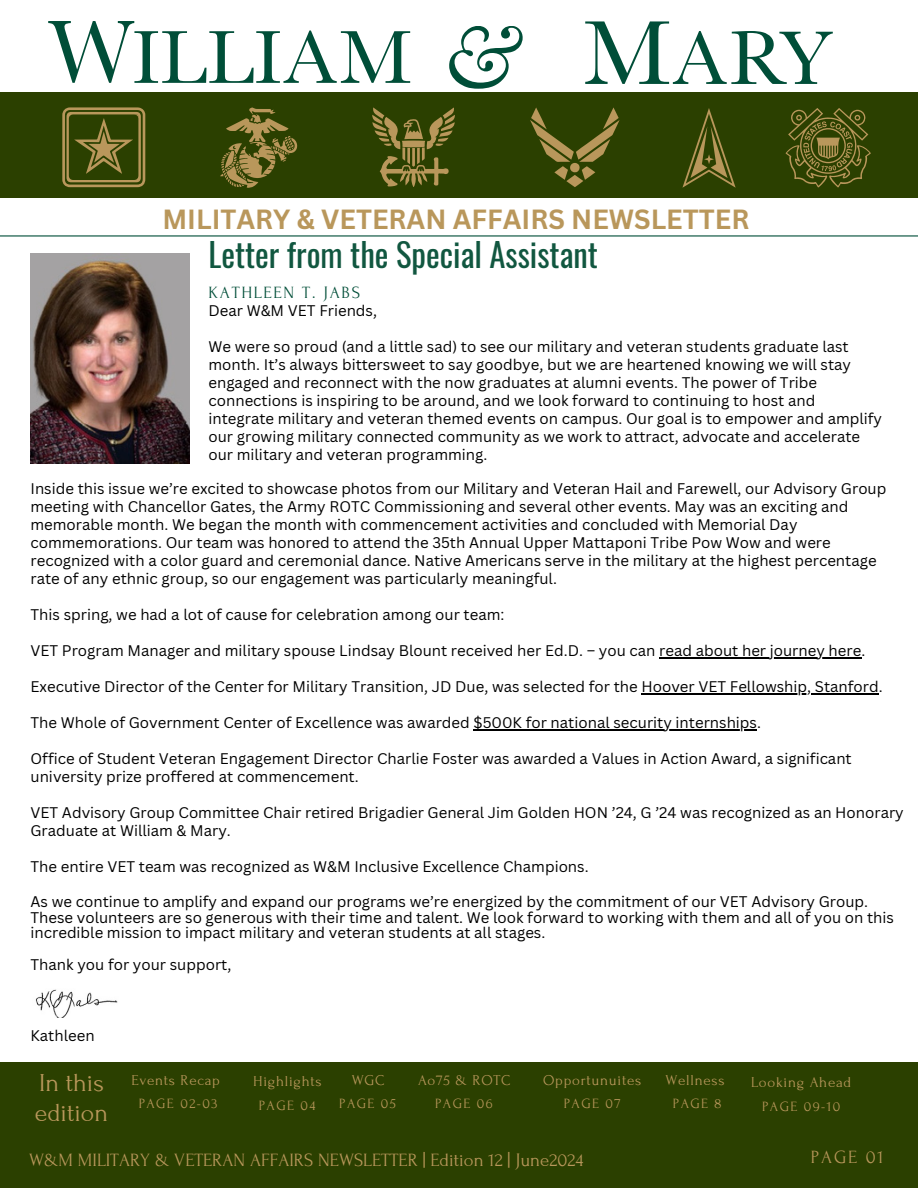
<style>
.page{position:relative;width:918px;height:1188px;background:#fff}
.page>*{position:absolute;margin:0;border:0;box-sizing:border-box;transform-origin:0 0}
.t1{font:32.7px "Oswald";color:#115740}
.t2{font:700 27px "Canva Sans";color:#b9975b}
.t3{font:25.8px/30.6px "Forum";color:#b9975b}
.t4{font:18.75px "Forum";color:#b9975b}
.t5{font:17.1px "Forum";letter-spacing:.1em;color:#004e38}
.t6{font:15px/18px "Canva Sans";color:#000}
.t7{font:15px "Forum";letter-spacing:.05em;color:#b9975b}
.t8{font:14.25px "Forum";letter-spacing:.1em;color:#b9975b}
</style>
<div class="page">
<div style="left:0;top:1062px;width:918px;height:70px;background:#2b4000"></div>
<div style="left:0;top:1127px;width:918px;height:61px;background:#2b4000"></div>
<svg style="left:48px;top:21px;width:362px;height:62px"></svg>
<svg style="left:449px;top:26px;width:74px;height:63px"></svg>
<div style="left:0;top:92px;width:918px;height:106px;background:#2b4000"></div>
<svg style="left:62px;top:107px;width:83px;height:80px"></svg>
<svg style="left:220px;top:107px;width:77px;height:81px"></svg>
<svg style="left:372px;top:107px;width:83px;height:80px"></svg>
<svg style="left:566px;top:175px;width:17px;height:12px"></svg>
<svg style="left:530px;top:107px;width:90px;height:73px"></svg>
<svg style="left:682px;top:108px;width:54px;height:80px"></svg>
<svg style="left:786px;top:108px;width:85px;height:79px"></svg>
<hr style="left:0;top:235px;width:918px;height:2px;background:#004e38">
<svg style="left:585px;top:21px;width:248px;height:63px"></svg>
<img style="left:31px;top:253px;width:158px;height:211px">
<img style="left:36px;top:989px;width:82px;height:29px">
<hr style="left:659px;top:657px;width:202px;height:1px;background:#000">
<hr style="left:641px;top:693px;width:238px;height:1px;background:#000">
<hr style="left:474px;top:729px;width:283px;height:1px;background:#000">
<p class="t2" style="left:162px;top:200px;width:588px">MILITARY &amp; VETERAN AFFAIRS NEWSLETTER</p>
<h4 class="t1" style="left:208px;top:229px;width:391px">Letter from the Special Assistant</h4>
<p class="t5" style="left:208px;top:283px;width:153px">KATHLEEN T. JABS</p>
<p class="t6" style="left:208px;top:301px;width:170px">Dear W&amp;M VET Friends,</p>
<p class="t6" style="left:208px;top:337px;width:675px">We were so proud (and a little sad) to see our military and veteran students graduate last month. It’s always bittersweet to say goodbye, but we are heartened knowing we will stay engaged and reconnect with the now graduates at alumni events. The power of Tribe connections is inspiring to be around, and we look forward to continuing to host and integrate military and veteran themed events on campus. Our goal is to empower and amplify our growing military connected community as we work to attract, advocate and accelerate our military and veteran programming.</p>
<p class="t6" style="left:31px;top:479px;width:857px">Inside this issue we’re excited to showcase photos from our Military and Veteran Hail and Farewell, our Advisory Group meeting with Chancellor Gates, the Army ROTC Commissioning and several other events. May was an exciting and memorable month. We began the month with commencement activities and concluded with Memorial Day commemorations. Our team was honored to attend the 35th Annual Upper Mattaponi Tribe Pow Wow and were recognized with a color guard and ceremonial dance. Native Americans serve in the military at the highest percentage rate of any ethnic group, so our engagement was particularly meaningful.</p>
<p class="t6" style="left:31px;top:605px;width:475px">This spring, we had a lot of cause for celebration among our team:</p>
<h3 class="t6" style="left:31px;top:641px;width:836px">VET Program Manager and military spouse Lindsay Blount received her Ed.D. – you can read about her journey here.</h3>
<p class="t6" style="left:31px;top:677px;width:854px">Executive Director of the Center for Military Transition, JD Due, was selected for the Hoover VET Fellowship, Stanford.</p>
<h6 class="t6" style="left:31px;top:713px;width:732px">The Whole of Government Center of Excellence was awarded $500K for national security internships.</h6>
<h6 class="t6" style="left:31px;top:749px;width:823px">Office of Student Veteran Engagement Director Charlie Foster was awarded a Values in Action Award, a significant</h6>
<h6 class="t6" style="left:31px;top:767px;width:330px">university prize proffered at commencement.</h6>
<p class="t6" style="left:31px;top:803px;width:875px">VET Advisory Group Committee Chair retired Brigadier General Jim Golden HON ’24, G ’24 was recognized as an Honorary<br>Graduate at William &amp; Mary.</p>
<p class="t6" style="left:31px;top:857px;width:560px">The entire VET team was recognized as W&amp;M Inclusive Excellence Champions.</p>
<h6 class="t6" style="left:31px;top:893px;width:865px;line-height:15.8px">As we continue to amplify and expand our programs we’re energized by the commitment of our VET Advisory Group.<br>These volunteers are so generous with their time and talent. We look forward to working with them and all of you on this incredible mission to impact military and veteran students at all stages.</h6>
<h6 class="t6" style="left:31px;top:955px;width:202px">Thank you for your support,</h6>
<p class="t6" style="left:31px;top:1026px;width:66px">Kathleen</p>
<p class="t3" style="left:35px;top:1068px;width:75px">In this edition</p>
<h2 class="t7" style="left:253px;top:1073px;width:70px">Highlights</h2>
<p class="t7" style="left:131px;top:1072px;width:90px">Events Recap</p>
<p class="t8" style="left:139px;top:1096px;width:80px">PAGE 02-03</p>
<h1 class="t8" style="left:259px;top:1097px;width:58px">PAGE 04</h1>
<h6 class="t7" style="left:352px;top:1072px;width:34px">WGC</h6>
<p class="t8" style="left:339px;top:1096px;width:58px">PAGE 05</p>
<p class="t7" style="left:418px;top:1072px;width:94px">Ao75 &amp; ROTC</p>
<p class="t8" style="left:435px;top:1096px;width:59px">PAGE 06</p>
<p class="t7" style="left:543px;top:1072px;width:100px">Opportunuites</p>
<p class="t8" style="left:564px;top:1096px;width:58px">PAGE 07</p>
<p class="t7" style="left:665px;top:1072px;width:61px">Wellness</p>
<p class="t8" style="left:673px;top:1096px;width:50px">PAGE 8</p>
<p class="t7" style="left:751px;top:1074px;width:102px">Looking Ahead</p>
<p class="t8" style="left:762px;top:1099px;width:80px">PAGE 09-10</p>
<p class="t4" style="left:29px;top:1149px;width:556px">W&amp;M MILITARY &amp; VETERAN AFFAIRS NEWSLETTER | Edition 12 | June2024</p>
<p class="t4" style="left:811px;top:1147px;width:74px">PAGE 01</p>
</div>
